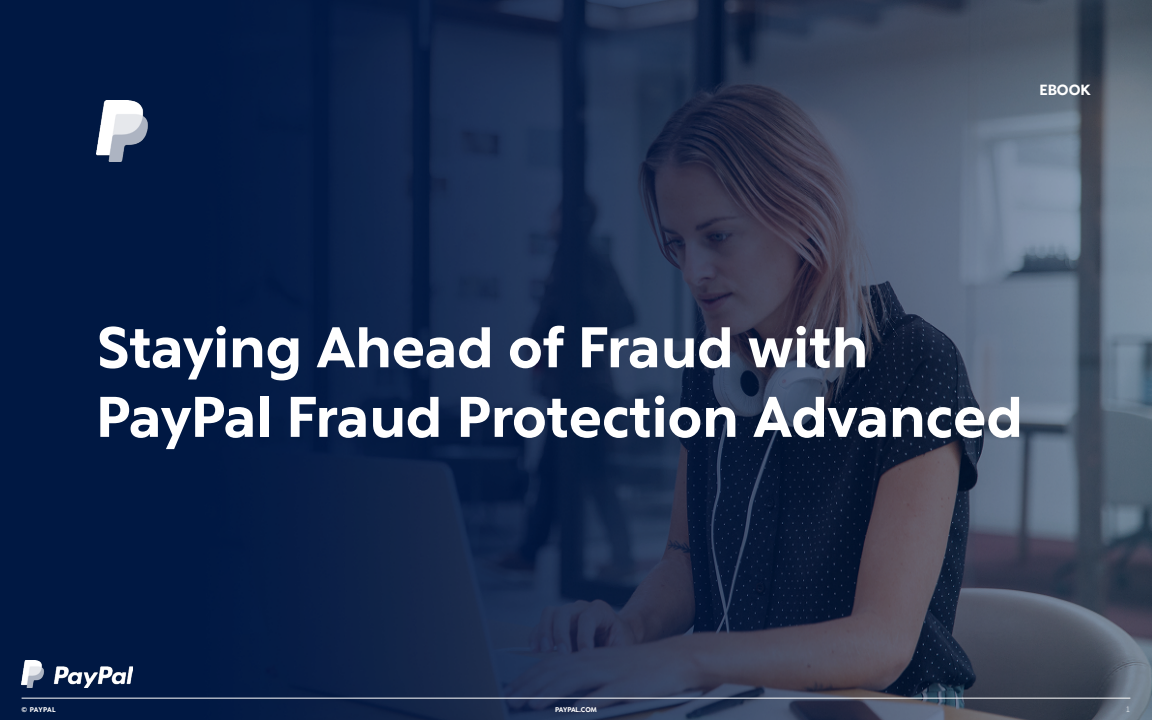
<style>
.page{position:relative;width:1152px;height:720px;background:#fff}
.page>*{position:absolute;margin:0;border:0;box-sizing:border-box;transform-origin:0 0}
.t1{font:700 58px/69.6px "Pay Pal Forward";color:#fff}
.t2{font:700 15px "Pay Pal Forward";color:#fff}
.t3{font:300 8px "Pay Pal Forward";color:#fff}
.t4{font:700 7px "Pay Pal Forward";letter-spacing:-.01em;color:#fff}
</style>
<div class="page">
<img style="left:0;top:0;width:1152px;height:720px">
<img style="left:96px;top:101px;width:58px;height:61px">
<img style="left:22px;top:660px;width:111px;height:27px">
<hr style="left:22px;top:698px;width:1108px;height:1px;background:#fff">
<p class="t2" style="left:1039px;top:80px;width:53px">EBOOK</p>
<p class="t1" style="left:96px;top:311px;width:928px">Staying Ahead of Fraud with<br>PayPal Fraud Protection Advanced</p>
<p class="t4" style="left:22px;top:705px;width:36px">© PAYPAL</p>
<p class="t4" style="left:555px;top:705px;width:43px">PAYPAL.COM</p>
<p class="t3" style="left:1126px;top:705px;width:6px">1</p>
</div>
